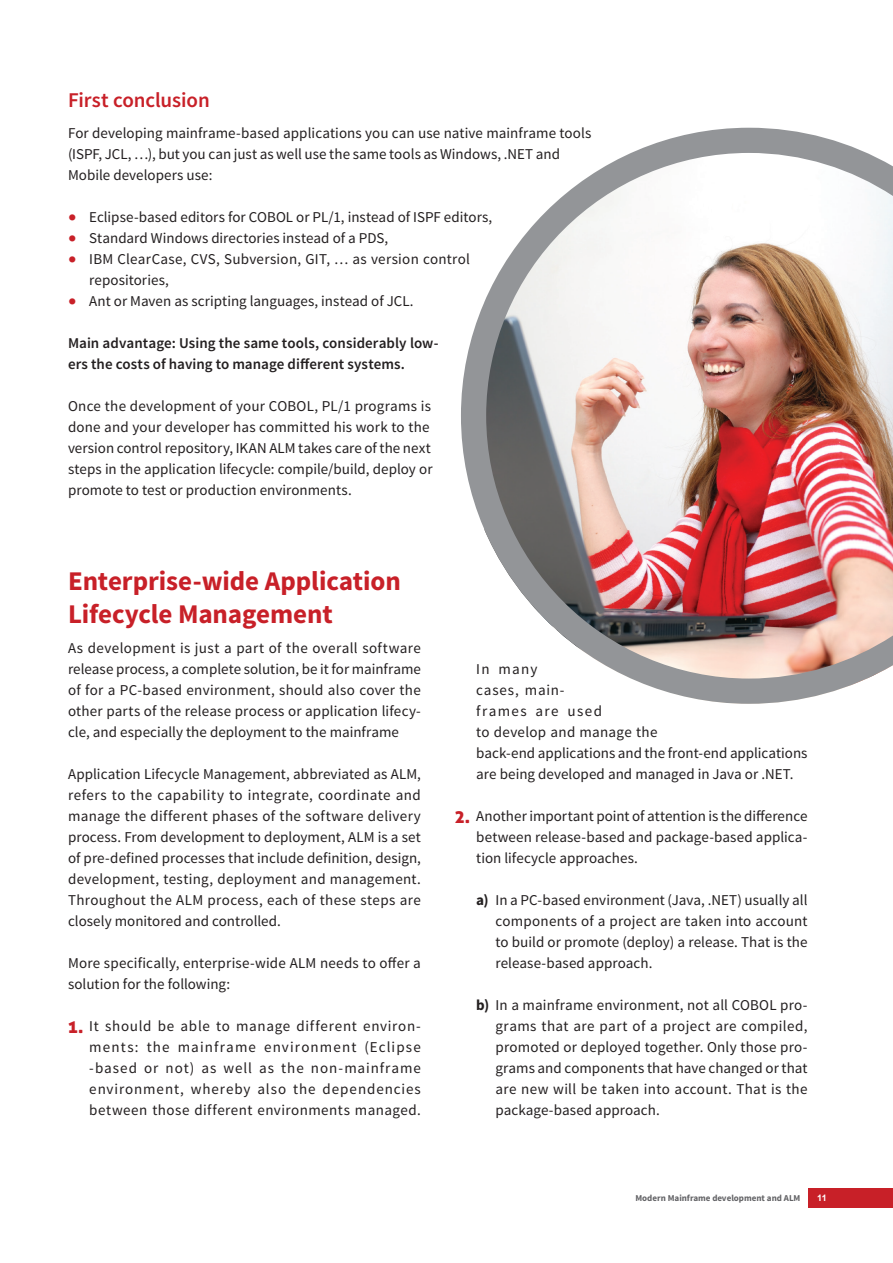
<style>
.page{position:relative;width:893px;height:1263px;background:#fff}
.page>*{position:absolute;margin:0;border:0;box-sizing:border-box;transform-origin:0 0}
.t1{font:700 27px/32.4px "Source Sans Pro";letter-spacing:-.005em;color:#c82028}
.t2{font:600 21px "Source Sans Pro";letter-spacing:-.005em;color:#c82028}
.t3{font:15px/21px "Source Sans Pro";letter-spacing:.005em;color:#231f20;text-align:justify}
.t4{font:600 15px/21px "Source Sans Pro";letter-spacing:.005em;color:#231f20}
.t5{font:700 9px "Source Sans Pro";color:#636366}
.t6{font:700 9px "Arial";color:#fff}
.s1{font-family:"Aller Display";font-size:18px;color:#c82028}
.s2{font-weight:700}
</style>
<div class="page">
<div style="left:809px;top:1188px;width:84px;height:19px;background:#c82028"></div>
<img style="left:461px;top:128px;width:432px;height:576px">
<h2 class="t2" style="left:68px;top:86px;width:143px">First conclusion</h2>
<p class="t3" style="left:68px;top:123px;width:525px;text-align:left">For developing mainframe-based applications you can use native mainframe tools (ISPF, JCL, …), but you can just as well use the same tools as Windows, .NET and<br>Mobile developers use:</p>
<p class="t3" style="left:68px;top:207px;width:426px"><span class="s1">•</span> Eclipse-based editors for COBOL or PL/1, instead of ISPF editors,</p>
<p class="t3" style="left:68px;top:228px;width:322px"><span class="s1">•</span> Standard Windows directories instead of a PDS,</p>
<p class="t3" style="left:89px;top:249px;width:382px;text-indent:-21px"><span class="s1">•</span> IBM ClearCase, CVS, Subversion, GIT, … as version control repositories,</p>
<p class="t3" style="left:68px;top:291px;width:347px"><span class="s1">•</span> Ant or Maven as scripting languages, instead of JCL.</p>
<p class="t4" style="left:68px;top:333px;width:372px">Main advantage: Using the same tools, considerably low&shy;ers the costs of having to manage different systems.</p>
<p class="t3" style="left:68px;top:396px;width:366px;text-align:left">Once the development of your COBOL, PL/1 programs is done and your developer has committed his work to the version control repository, IKAN ALM takes care of the next steps in the application lifecycle: compile/build, deploy or promote to test or production environments.</p>
<h1 class="t1" style="left:68px;top:566px;width:334px">Enterprise-wide Application<br>Lifecycle Management</h1>
<p class="t3" style="left:68px;top:637px;width:354px">As development is just a part of the overall software release process, a complete solution, be it for mainframe of for a PC-based environment, should also cover the other parts of the release process or application lifecy&shy;cle, and especially the deployment to the mainframe</p>
<p class="t3" style="left:68px;top:763px;width:354px">Application Lifecycle Management, abbreviated as ALM, refers to the capability to integrate, coordinate and manage the different phases of the software delivery process. From development to deployment, ALM is a set of pre-defined processes that include definition, design, development, testing, deployment and management.<br>Throughout the ALM process, each of these steps are closely monitored and controlled.</p>
<p class="t3" style="left:68px;top:952px;width:354px">More specifically, enterprise-wide ALM needs to offer a solution for the following:</p>
<p class="t3" style="left:89px;top:1015px;width:333px;text-indent:-21px"><span class="s1">1.</span> It should be able to manage different environ&shy;ments: the mainframe environment (Eclipse -based or not) as well as the non-mainframe environment, whereby also the dependencies between those different environments managed.</p>
<p class="t3" style="left:476px;top:658px;width:333px;text-align:left">In many<br>cases, main-<br>frames are used<br>to develop and manage the<br>back-end applications and the front-end applications are being developed and managed in Java or .NET.</p>
<p class="t3" style="left:476px;top:805px;width:333px;text-indent:-21px"><span class="s1">2.</span> Another important point of attention is the difference between release-based and package-based applica&shy;tion lifecycle approaches.</p>
<p class="t3" style="left:495px;top:889px;width:314px;text-indent:-20px"><span class="s2">a)</span> In a PC-based environment (Java, .NET) usually all components of a project are taken into account to build or promote (deploy) a release. That is the release-based approach.</p>
<p class="t3" style="left:495px;top:994px;width:314px;text-indent:-20px"><span class="s2">b)</span> In a mainframe environment, not all COBOL pro&shy;grams that are part of a project are compiled, promoted or deployed together. Only those pro&shy;grams and components that have changed or that are new will be taken into account. That is the package-based approach.</p>
<p class="t5" style="left:635px;top:1192px;width:167px">Modern Mainframe development and ALM</p>
<p class="t6" style="left:817px;top:1191px;width:11px">11</p>
</div>
